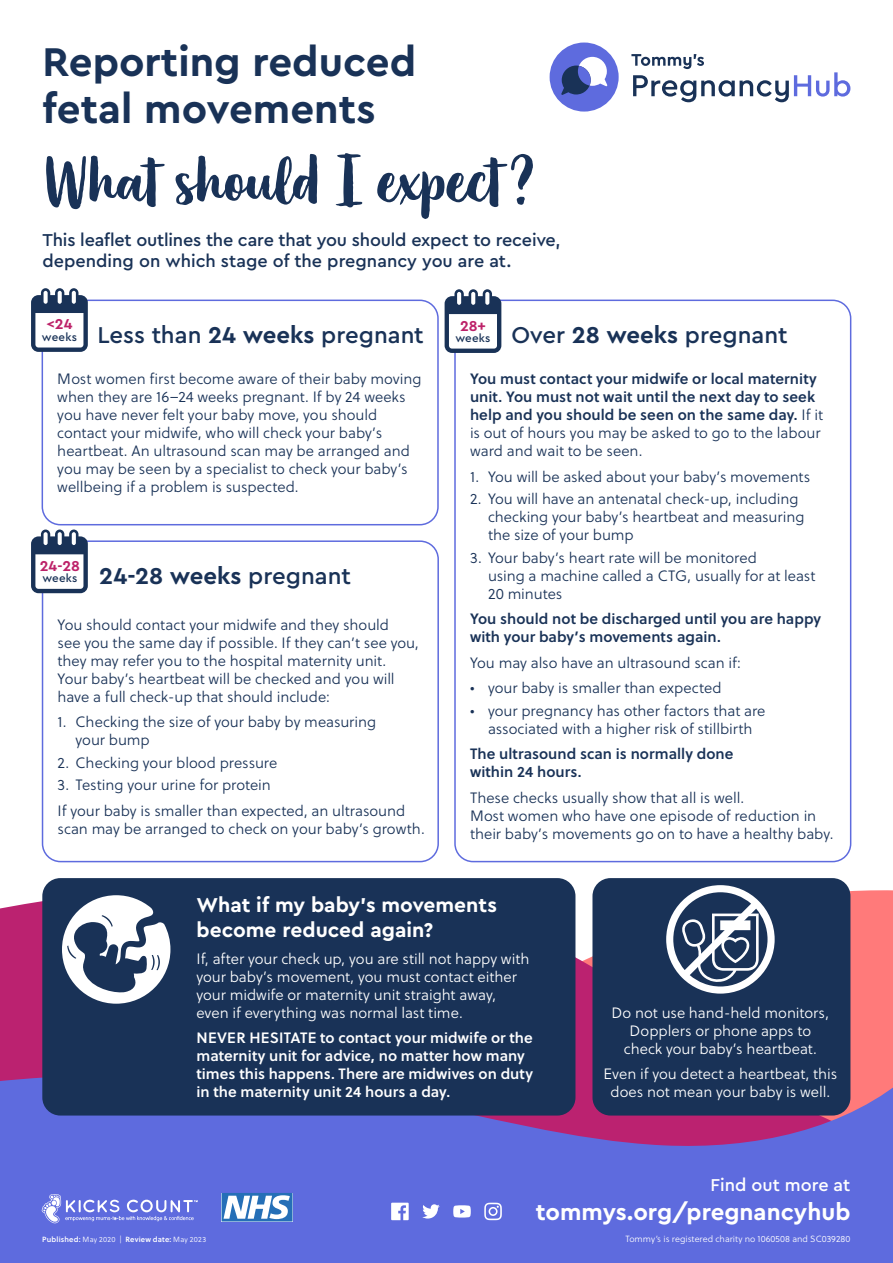
<style>
.page{position:relative;width:893px;height:1263px;background:#fff}
.page>*{position:absolute;margin:0;border:0;box-sizing:border-box;transform-origin:0 0}
.A_head{font:69px "Organika Script";color:#193257}
.A_head-2{font:700 42px "Cera Pro";color:#193257}
.Paragraph_Style_2{font:500 24px "Cera Pro";color:#193257}
.t1{font:700 24px "Cera Pro";color:#fff}
.Paragraph_Style_2-2{font:700 24px "Cera Pro";color:#193257}
.BOX_HEAD_REV_LEFT{font:700 21px/25.2px "Cera Pro";color:#fff}
.Info_body{font:500 18px/21.6px "Cera Pro";letter-spacing:-.01em;color:#193257}
.t2{font:500 18px "Cera Pro";color:#fff}
.BOX_REV_LEFT{font:15px/18px "Soleil Lt";letter-spacing:-.005em;color:#193257}
.BOX_REV_LEFT-2{font:15px/18px "Soleil Sb";letter-spacing:.005em;color:#193257}
.BOX_REV_LEFT-3{font:15px/18px "Soleil Lt";color:#fff;text-align:center}
.BOX_REV_LEFT-4{font:15px/18px "Soleil Sb";letter-spacing:.005em;color:#fff}
.BOX_HEAD_REV_LEFT-2{font:700 15px "Cera Pro";letter-spacing:.005em;color:#bd2269}
.BOX_HEAD_REV_LEFT-3{font:500 11.55px "Cera Pro";letter-spacing:.02em;color:#193257}
.t3{font:9px "Soleil Lt";color:#fff}
.Source{font:7.5px "Soleil Sb";letter-spacing:.02em;color:#fff}
.s1{font-weight:700}
.s2{font-weight:500}
.s3{font-family:"Soleil Lt"}
</style>
<div class="page">
<div style="left:42px;top:300px;width:397px;height:225px;border:2px solid #5e6bde;border-radius:18px"></div>
<svg style="left:31px;top:288px;width:57px;height:64px"></svg>
<svg style="left:0;top:882px;width:893px;height:186px;background:#dd6488"></svg>
<svg style="left:0;top:1068px;width:893px;height:195px;background:#6566d5"></svg>
<svg style="left:391px;top:1203px;width:18px;height:17px"></svg>
<svg style="left:453px;top:1205px;width:18px;height:12px"></svg>
<svg style="left:422px;top:1204px;width:18px;height:14px"></svg>
<svg style="left:484px;top:1203px;width:18px;height:17px"></svg>
<div style="left:550px;top:43px;width:69px;height:69px;background:#5e6bde;border-radius:50%"></div>
<svg style="left:631px;top:54px;width:219px;height:48px"></svg>
<svg style="left:561px;top:57px;width:47px;height:38px"></svg>
<div style="left:454px;top:300px;width:397px;height:562px;border:2px solid #5e6bde;border-radius:18px"></div>
<div style="left:42px;top:540px;width:397px;height:322px;border:2px solid #5e6bde;border-radius:18px"></div>
<div style="left:42px;top:878px;width:533px;height:237px;background:#193257;border-radius:18px"></div>
<div style="left:592px;top:878px;width:258px;height:237px;background:#193257;border-radius:18px"></div>
<svg style="left:222px;top:1193px;width:71px;height:28px"></svg>
<svg style="left:666px;top:885px;width:109px;height:108px"></svg>
<svg style="left:62px;top:895px;width:108px;height:109px"></svg>
<svg style="left:31px;top:529px;width:57px;height:64px"></svg>
<svg style="left:445px;top:289px;width:56px;height:64px"></svg>
<svg style="left:41px;top:1194px;width:157px;height:30px;background:#7d88e4"></svg>
<p class="A_head-2" style="left:43px;top:34px;width:375px">Reporting reduced</p>
<p class="A_head-2" style="left:43px;top:81px;width:334px">fetal movements</p>
<p class="A_head" style="left:43px;top:139px;width:493px">What should I expect ?</p>
<p class="Info_body" style="left:43px;top:228px;width:519px">This leaflet outlines the care that you should expect to receive, depending on which stage of the pregnancy you are at.</p>
<p class="BOX_HEAD_REV_LEFT-2" style="left:46px;top:314px;width:27px">&lt;24</p>
<p class="BOX_HEAD_REV_LEFT-3" style="left:42px;top:329px;width:37px">weeks</p>
<p class="Paragraph_Style_2" style="left:97px;top:319px;width:328px">Less than <span class="s1">24 weeks</span> pregnant</p>
<p class="BOX_REV_LEFT" style="left:57px;top:370px;width:366px">Most women first become aware of their baby moving when they are 16–24 weeks pregnant. If by 24 weeks you have never felt your baby move, you should contact your midwife, who will check your baby’s heartbeat. An ultrasound scan may be arranged and you may be seen by a specialist to check your baby’s wellbeing if a problem is suspected.</p>
<p class="BOX_HEAD_REV_LEFT-2" style="left:40px;top:556px;width:42px">24-28</p>
<p class="BOX_HEAD_REV_LEFT-3" style="left:42px;top:571px;width:37px">weeks</p>
<p class="Paragraph_Style_2-2" style="left:99px;top:559px;width:253px">24-28 weeks <span class="s2">pregnant</span></p>
<p class="BOX_REV_LEFT" style="left:58px;top:616px;width:363px">You should contact your midwife and they should<br>see you the same day if possible. If they can’t see you, they may refer you to the hospital maternity unit.<br>Your baby’s heartbeat will be checked and you will have a full check-up that should include:</p>
<p class="BOX_REV_LEFT" style="left:76px;top:713px;width:302px;text-indent:-18px">1. Checking the size of your baby by measuring your bump</p>
<p class="BOX_REV_LEFT" style="left:58px;top:754px;width:221px">2. Checking your blood pressure</p>
<p class="BOX_REV_LEFT" style="left:58px;top:776px;width:215px">3. Testing your urine for protein</p>
<p class="BOX_REV_LEFT" style="left:58px;top:802px;width:369px">If your baby is smaller than expected, an ultrasound scan may be arranged to check on your baby’s growth.</p>
<p class="BOX_HEAD_REV_LEFT-2" style="left:460px;top:315px;width:27px">28+</p>
<p class="BOX_HEAD_REV_LEFT-3" style="left:455px;top:330px;width:37px">weeks</p>
<p class="Paragraph_Style_2" style="left:511px;top:319px;width:278px">Over <span class="s1">28 weeks</span> pregnant</p>
<p class="BOX_REV_LEFT-2" style="left:470px;top:370px;width:355px">You must contact your midwife or local maternity unit. You must not wait until the next day to seek help and you should be seen on the same day. <span class="s3">If it is out of hours you may be asked to go to the labour ward and wait to be seen.</span></p>
<p class="BOX_REV_LEFT" style="left:470px;top:468px;width:342px">1. You will be asked about your baby’s movements</p>
<p class="BOX_REV_LEFT" style="left:488px;top:490px;width:318px;text-indent:-18px">2. You will have an antenatal check-up, including checking your baby’s heartbeat and measuring the size of your bump</p>
<p class="BOX_REV_LEFT" style="left:488px;top:549px;width:329px;text-indent:-18px">3. Your baby’s heart rate will be monitored<br>using a machine called a CTG, usually for at least<br>20 minutes</p>
<p class="BOX_REV_LEFT-2" style="left:470px;top:610px;width:353px">You should not be discharged until you are happy with your baby’s movements again.</p>
<p class="BOX_REV_LEFT" style="left:470px;top:654px;width:273px">You may also have an ultrasound scan if:</p>
<p class="BOX_REV_LEFT" style="left:470px;top:679px;width:253px">• your baby is smaller than expected</p>
<p class="BOX_REV_LEFT" style="left:470px;top:702px;width:297px;text-align:center">• your pregnancy has other factors that are associated with a higher risk of stillbirth</p>
<p class="BOX_REV_LEFT-2" style="left:470px;top:745px;width:265px">The ultrasound scan is normally done within 24 hours.</p>
<p class="BOX_REV_LEFT" style="left:470px;top:789px;width:365px">These checks usually show that all is well.<br>Most women who have one episode of reduction in their baby’s movements go on to have a healthy baby.</p>
<p class="BOX_HEAD_REV_LEFT" style="left:196px;top:892px;width:302px">What if my baby’s movements become reduced again?</p>
<p class="BOX_REV_LEFT-3" style="left:196px;top:950px;width:334px;text-align:left">If, after your check up, you are still not happy with your baby’s movement, you must contact either your midwife or maternity unit straight away, even if everything was normal last time.</p>
<p class="BOX_REV_LEFT-4" style="left:196px;top:1029px;width:338px">NEVER HESITATE to contact your midwife or the maternity unit for advice, no matter how many times this happens. There are midwives on duty in the maternity unit 24 hours a day.</p>
<p class="BOX_REV_LEFT-3" style="left:612px;top:1004px;width:219px">Do not use hand-held monitors,<br>Dopplers or phone apps to check your baby’s heartbeat.</p>
<p class="BOX_REV_LEFT-3" style="left:603px;top:1066px;width:235px">Even if you detect a heartbeat, this does not mean your baby is well.</p>
<p class="Source" style="left:42px;top:1234px;width:165px">Published: <span class="s3">May 2020 |</span> Review date: <span class="s3">May 2023</span></p>
<p class="t2" style="left:711px;top:1173px;width:141px">Find out more at</p>
<h3 class="t1" style="left:536px;top:1196px;width:316px">tommys.org/pregnancyhub</h3>
<p class="t3" style="left:626px;top:1233px;width:226px">Tommy’s is registered charity no 1060508 and SC039280</p>
</div>
